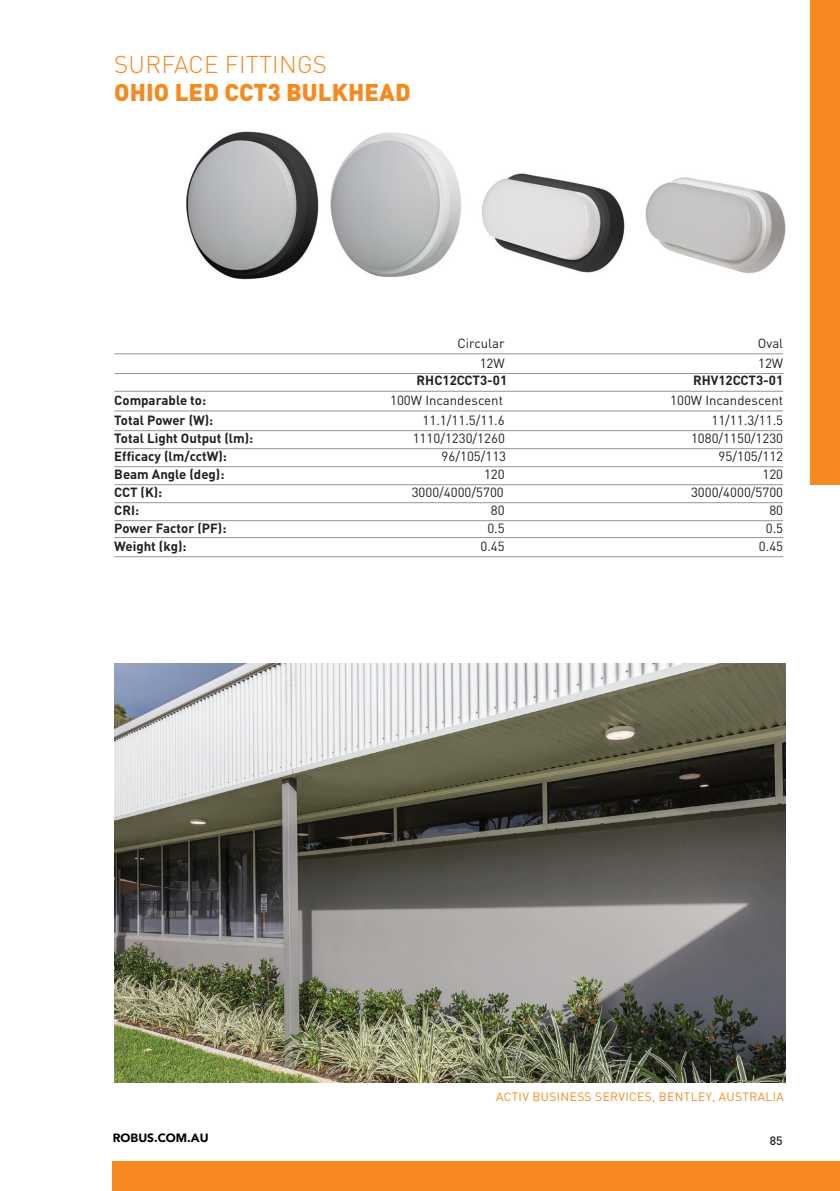
<style>
.page{position:relative;width:840px;height:1191px;background:#fff}
.page>*{position:absolute;margin:0;border:0;box-sizing:border-box;transform-origin:0 0}
.t1{font:900 24px "DIN Pro";letter-spacing:.005em;color:#f6891f}
.t2{font:300 24px "DIN Pro";letter-spacing:.01em;color:#f6891f}
.t3{font:13.2px "DIN Pro";color:#231f20}
.t4{font:700 13.2px "DIN Pro";color:#231f20}
.t5{font:12px "DIN Pro";letter-spacing:.03em;color:#f6891f}
.t6{font:900 12px "Avenir";color:#000}
.t7{font:500 12px "DIN Pro";color:#231f20}
</style>
<div class="page">
<div style="left:112px;top:1161px;width:727px;height:30px;background:#f6891f"></div>
<div style="left:809px;top:0;width:30px;height:485px;background:#f6891f"></div>
<img style="left:645px;top:177px;width:141px;height:97px">
<img style="left:330px;top:132px;width:131px;height:145px">
<img style="left:115px;top:664px;width:670px;height:418px">
<img style="left:481px;top:173px;width:144px;height:100px">
<img style="left:186px;top:131px;width:133px;height:149px">
<hr style="left:114px;top:353px;width:668px;height:1px;background:#939598">
<hr style="left:114px;top:373px;width:668px;height:1px;background:#939598">
<hr style="left:114px;top:391px;width:668px;height:1px;background:#939598">
<hr style="left:114px;top:410px;width:668px;height:1px;background:#939598">
<hr style="left:114px;top:430px;width:668px;height:1px;background:#939598">
<hr style="left:114px;top:448px;width:668px;height:1px;background:#939598">
<hr style="left:114px;top:466px;width:668px;height:1px;background:#939598">
<hr style="left:114px;top:484px;width:668px;height:1px;background:#939598">
<hr style="left:114px;top:502px;width:668px;height:1px;background:#939598">
<hr style="left:114px;top:520px;width:668px;height:1px;background:#939598">
<hr style="left:114px;top:537px;width:668px;height:1px;background:#939598">
<hr style="left:114px;top:556px;width:668px;height:1px;background:#939598">
<p class="t2" style="left:114px;top:48px;width:214px">SURFACE FITTINGS</p>
<p class="t1" style="left:114px;top:76px;width:298px">OHIO LED CCT3 BULKHEAD</p>
<p class="t3" style="left:457px;top:334px;width:49px">Circular</p>
<p class="t3" style="left:757px;top:334px;width:27px">Oval</p>
<p class="t3" style="left:479px;top:354px;width:27px">12W</p>
<p class="t3" style="left:757px;top:354px;width:27px">12W</p>
<p class="t4" style="left:416px;top:371px;width:92px">RHC12CCT3-01</p>
<p class="t4" style="left:692px;top:371px;width:92px">RHV12CCT3-01</p>
<p class="t4" style="left:114px;top:391px;width:93px">Comparable to:</p>
<p class="t3" style="left:390px;top:391px;width:114px">100W Incandescent</p>
<p class="t3" style="left:669px;top:391px;width:114px">100W Incandescent</p>
<p class="t4" style="left:114px;top:411px;width:100px">Total Power (W):</p>
<p class="t3" style="left:422px;top:411px;width:84px">11.1/11.5/11.6</p>
<p class="t3" style="left:711px;top:411px;width:73px">11/11.3/11.5</p>
<p class="t4" style="left:114px;top:429px;width:140px">Total Light Output (lm):</p>
<p class="t3" style="left:412px;top:429px;width:94px">1110/1230/1260</p>
<p class="t3" style="left:690px;top:429px;width:94px">1080/1150/1230</p>
<p class="t4" style="left:114px;top:447px;width:114px">Efficacy (lm/cctW):</p>
<p class="t3" style="left:441px;top:447px;width:66px">96/105/113</p>
<p class="t3" style="left:718px;top:447px;width:66px">95/105/112</p>
<p class="t4" style="left:114px;top:465px;width:112px">Beam Angle (deg):</p>
<p class="t3" style="left:484px;top:465px;width:22px">120</p>
<p class="t3" style="left:762px;top:465px;width:22px">120</p>
<p class="t4" style="left:114px;top:483px;width:50px">CCT (K):</p>
<p class="t3" style="left:411px;top:483px;width:94px">3000/4000/5700</p>
<p class="t3" style="left:690px;top:483px;width:94px">3000/4000/5700</p>
<p class="t4" style="left:114px;top:501px;width:26px">CRI:</p>
<p class="t3" style="left:490px;top:501px;width:15px">80</p>
<p class="t3" style="left:769px;top:501px;width:15px">80</p>
<p class="t4" style="left:114px;top:519px;width:114px">Power Factor (PF):</p>
<p class="t3" style="left:487px;top:519px;width:19px">0.5</p>
<p class="t3" style="left:765px;top:519px;width:19px">0.5</p>
<p class="t4" style="left:114px;top:537px;width:74px">Weight (kg):</p>
<p class="t3" style="left:480px;top:537px;width:26px">0.45</p>
<p class="t3" style="left:758px;top:537px;width:26px">0.45</p>
<p class="t5" style="left:496px;top:1088px;width:289px">ACTIV BUSINESS SERVICES, BENTLEY, AUSTRALIA</p>
<p class="t6" style="left:113px;top:1130px;width:97px">ROBUS.COM.AU</p>
<p class="t7" style="left:769px;top:1133px;width:14px">85</p>
</div>
